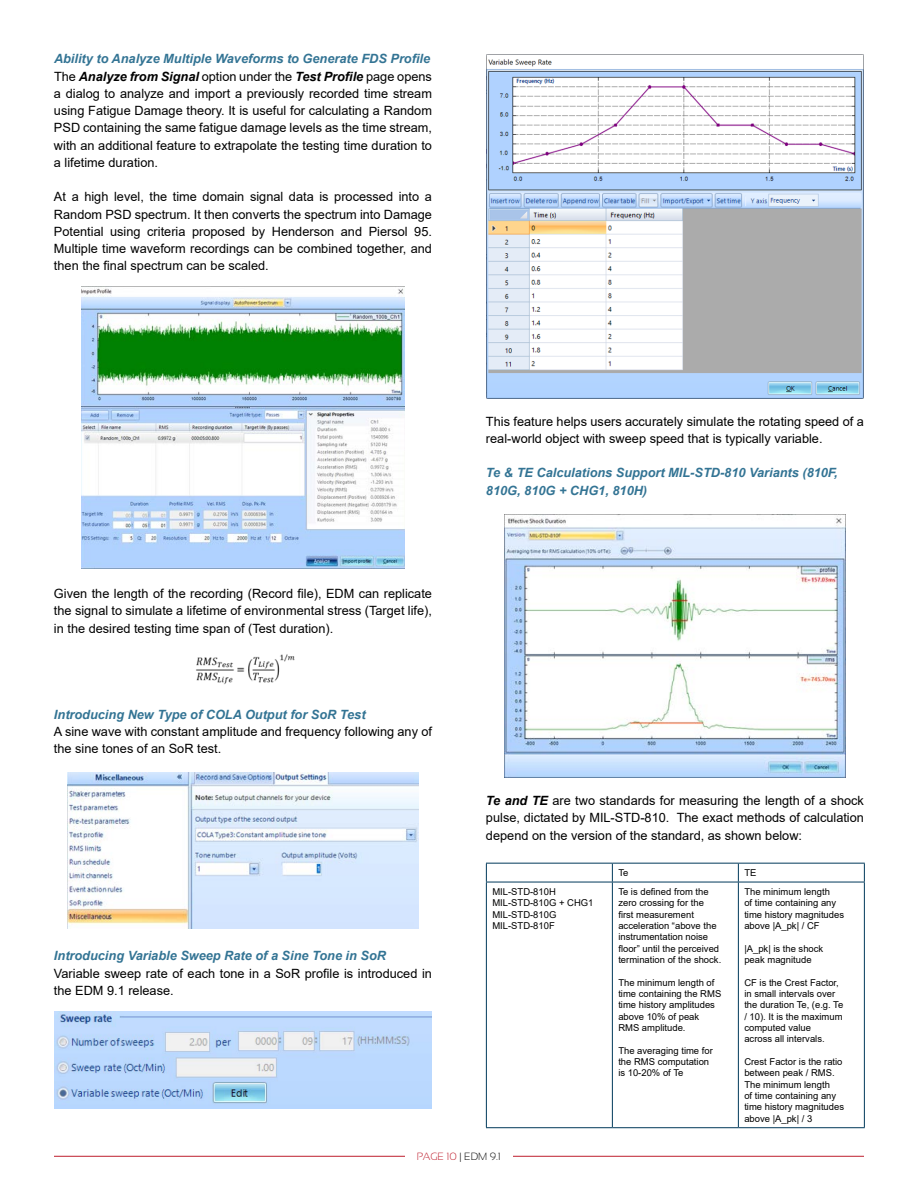
<style>
.page{position:relative;width:918px;height:1188px;background:#fff}
.page>*{position:absolute;margin:0;border:0;box-sizing:border-box;transform-origin:0 0}
.t1{font:12.75px/17.2px "Arial";color:#000}
.t2{font:italic 700 12.75px/17.2px "Arial";color:#337494}
.t3{font:300 10.5px "Sansation";color:#000}
.t4{font:9.45px/11.4px "Arial";color:#000}
.s1{font-weight:700;font-style:italic;color:#337494}
.s2{font-weight:700;font-style:italic}
.s3{color:#be1e2d}
</style>
<div class="page">
<hr style="left:486px;top:863px;width:126px;height:1px;background:#00395a">
<svg style="left:486px;top:864px;width:1px;height:18px"></svg>
<hr style="left:612px;top:863px;width:126px;height:1px;background:#00395a">
<svg style="left:612px;top:864px;width:1px;height:18px"></svg>
<hr style="left:738px;top:863px;width:127px;height:1px;background:#00395a">
<svg style="left:738px;top:864px;width:1px;height:18px"></svg>
<svg style="left:864px;top:864px;width:1px;height:18px"></svg>
<hr style="left:486px;top:882px;width:126px;height:1px;background:#00395a">
<hr style="left:486px;top:882px;width:1px;height:245px;background:#00395a">
<hr style="left:612px;top:882px;width:126px;height:1px;background:#00395a">
<hr style="left:612px;top:882px;width:1px;height:245px;background:#00395a">
<hr style="left:738px;top:882px;width:127px;height:1px;background:#00395a">
<hr style="left:738px;top:882px;width:1px;height:245px;background:#00395a">
<hr style="left:864px;top:882px;width:1px;height:245px;background:#00395a">
<hr style="left:486px;top:1127px;width:126px;height:1px;background:#00395a">
<hr style="left:612px;top:1127px;width:126px;height:1px;background:#00395a">
<hr style="left:738px;top:1127px;width:127px;height:1px;background:#00395a">
<hr style="left:54px;top:1156px;width:810px;height:1px;background:#be1e2d">
<div style="left:405px;top:1153px;width:108px;height:35px;background:#fff"></div>
<img style="left:81px;top:286px;width:324px;height:283px">
<img style="left:196px;top:654px;width:99px;height:31px">
<img style="left:54px;top:1012px;width:378px;height:97px">
<img style="left:68px;top:773px;width:350px;height:156px">
<img style="left:486px;top:54px;width:378px;height:345px">
<img style="left:504px;top:514px;width:342px;height:264px">
<p class="t1" style="left:54px;top:50px;width:380px"><span class="s1">Ability to Analyze Multiple Waveforms to Generate FDS Profile </span>The <span class="s2">Analyze from Signal</span> option under the <span class="s2">Test Profile</span> page opens a dialog to analyze and import a previously recorded time stream using Fatigue Damage theory. It is useful for calculating a Random PSD containing the same fatigue damage levels as the time stream, with an additional feature to extrapolate the testing time duration to a lifetime duration.</p>
<p class="t1" style="left:54px;top:188px;width:380px;text-align:justify">At a high level, the time domain signal data is processed into a Random PSD spectrum. It then converts the spectrum into Damage Potential using criteria proposed by Henderson and Piersol 95.<br>Multiple time waveform recordings can be combined together, and then the final spectrum can be scaled.</p>
<p class="t1" style="left:54px;top:585px;width:379px;text-align:justify">Given the length of the recording (Record file), EDM can replicate the signal to simulate a lifetime of environmental stress (Target life), in the desired testing time span of (Test duration).</p>
<p class="t2" style="left:54px;top:706px;width:313px">Introducing New Type of COLA Output for SoR Test</p>
<p class="t1" style="left:54px;top:723px;width:380px">A sine wave with constant amplitude and frequency following any of the sine tones of an SoR test.</p>
<p class="t2" style="left:54px;top:948px;width:334px">Introducing Variable Sweep Rate of a Sine Tone in SoR</p>
<p class="t1" style="left:54px;top:964px;width:379px">Variable sweep rate of each tone in a SoR profile is introduced in the EDM 9.1 release.</p>
<p class="t1" style="left:486px;top:412px;width:380px">This feature helps users accurately simulate the rotating speed of a real-world object with sweep speed that is typically variable.</p>
<p class="t2" style="left:486px;top:465px;width:353px">Te &amp; TE Calculations Support MIL-STD-810 Variants (810F,<br>810G, 810G + CHG1, 810H)</p>
<p class="t1" style="left:486px;top:792px;width:379px;text-align:justify"><span class="s2">Te and TE</span> are two standards for measuring the length of a shock pulse, dictated by MIL-STD-810. The exact methods of calculation depend on the version of the standard, as shown below:</p>
<p class="t4" style="left:618px;top:867px;width:11px">Te</p>
<p class="t4" style="left:744px;top:867px;width:14px">TE</p>
<p class="t4" style="left:492px;top:886px;width:103px">MIL-STD-810H<br>MIL-STD-810G + CHG1<br>MIL-STD-810G<br>MIL-STD-810F</p>
<p class="t4" style="left:618px;top:886px;width:104px">Te is defined from the zero crossing for the first measurement acceleration “above the instrumentation noise floor” until the perceived termination of the shock.</p>
<p class="t4" style="left:618px;top:977px;width:104px">The minimum length of time containing the RMS time history amplitudes above 10% of peak<br>RMS amplitude.</p>
<p class="t4" style="left:618px;top:1045px;width:96px">The averaging time for the RMS computation is 10-20% of Te</p>
<p class="t4" style="left:744px;top:886px;width:101px">The minimum length<br>of time containing any time history magnitudes above |A_pk| / CF</p>
<p class="t4" style="left:744px;top:943px;width:80px">|A_pk| is the shock peak magnitude</p>
<p class="t4" style="left:744px;top:977px;width:100px">CF is the Crest Factor, in small intervals over the duration Te, (e.g. Te / 10). It is the maximum computed value<br>across all intervals.</p>
<p class="t4" style="left:744px;top:1056px;width:101px">Crest Factor is the ratio between peak / RMS.<br>The minimum length<br>of time containing any time history magnitudes above |A_pk| / 3</p>
<p class="t3" style="left:417px;top:1151px;width:86px"><span class="s3">PAGE 10</span> | EDM 9.1</p>
</div>
